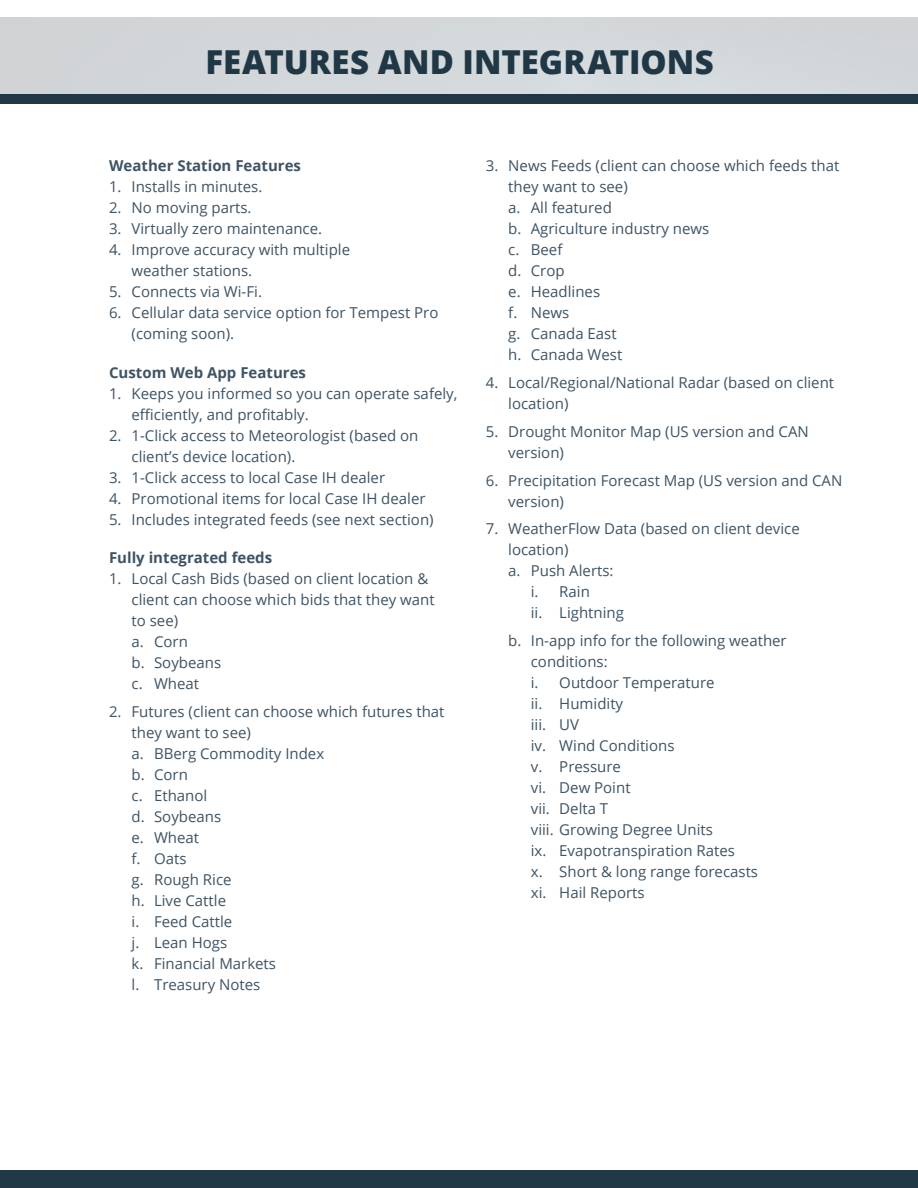
<style>
.page{position:relative;width:918px;height:1188px;background:#fff}
.page>*{position:absolute;margin:0;border:0;box-sizing:border-box;transform-origin:0 0}
.t1{font:800 33px "Open Sans";color:#203746}
.t2{font:15px/21px "Open Sans";color:#3e5364}
.t3{font:700 15px "Open Sans";color:#3e5364}
</style>
<div class="page">
<div style="left:0;top:1171px;width:918px;height:17px;background:#203746"></div>
<div style="left:0;top:17px;width:918px;height:84px;background:#d3d7da"></div>
<div style="left:1px;top:94px;width:917px;height:10px;background:#203746"></div>
<h1 class="t1" style="left:205px;top:37px;width:510px">FEATURES AND INTEGRATIONS</h1>
<p class="t3" style="left:109px;top:155px;width:193px">Weather Station Features</p>
<p class="t2" style="left:109px;top:176px;width:155px">1. Installs in minutes.</p>
<p class="t2" style="left:109px;top:197px;width:144px">2. No moving parts.</p>
<p class="t2" style="left:109px;top:218px;width:215px">3. Virtually zero maintenance.</p>
<p class="t2" style="left:132px;top:239px;width:220px;text-indent:-22px">4. Improve accuracy with multiple weather stations.</p>
<p class="t2" style="left:109px;top:281px;width:154px">5. Connects via Wi-Fi.</p>
<p class="t2" style="left:132px;top:302px;width:308px;text-indent:-22px">6. Cellular data service option for Tempest Pro (coming soon).</p>
<p class="t3" style="left:109px;top:362px;width:198px">Custom Web App Features</p>
<p class="t2" style="left:132px;top:382px;width:327px;text-indent:-22px">1. Keeps you informed so you can operate safely, efficiently, and profitably.</p>
<p class="t2" style="left:132px;top:424px;width:288px;text-indent:-22px">2. 1-Click access to Meteorologist (based on client’s device location).</p>
<p class="t2" style="left:109px;top:466px;width:278px">3. 1-Click access to local Case IH dealer</p>
<p class="t2" style="left:109px;top:487px;width:318px">4. Promotional items for local Case IH dealer</p>
<p class="t2" style="left:109px;top:508px;width:326px">5. Includes integrated feeds (see next section)</p>
<p class="t3" style="left:109px;top:547px;width:165px">Fully integrated feeds</p>
<p class="t2" style="left:132px;top:567px;width:305px;text-indent:-22px">1. Local Cash Bids (based on client location &amp; client can choose which bids that they want to see)<br>a. Corn<br>b. Soybeans<br>c. Wheat</p>
<p class="t2" style="left:132px;top:700px;width:315px;text-indent:-22px">2. Futures (client can choose which futures that they want to see)<br>a. BBerg Commodity Index<br>b. Corn<br>c. Ethanol<br>d. Soybeans<br>e. Wheat<br>f. Oats<br>g. Rough Rice<br>h. Live Cattle<br>i. Feed Cattle<br>j. Lean Hogs<br>k. Financial Markets<br>l. Treasury Notes</p>
<p class="t2" style="left:508px;top:155px;width:333px;text-indent:-22px">3. News Feeds (client can choose which feeds that they want to see)<br>a. All featured<br>b. Agriculture industry news<br>c. Beef<br>d. Crop<br>e. Headlines<br>f. News<br>g. Canada East<br>h. Canada West</p>
<p class="t2" style="left:508px;top:372px;width:327px;text-indent:-22px">4. Local/Regional/National Radar (based on client location)</p>
<p class="t2" style="left:508px;top:420px;width:302px;text-indent:-22px">5. Drought Monitor Map (US version and CAN version)</p>
<p class="t2" style="left:508px;top:469px;width:336px;text-indent:-22px">6. Precipitation Forecast Map (US version and CAN version)</p>
<p class="t2" style="left:486px;top:518px;width:315px">7. WeatherFlow Data (based on client device</p>
<p class="t2" style="left:508px;top:539px;width:62px">location)</p>
<p class="t2" style="left:508px;top:560px;width:107px">a. Push Alerts:</p>
<p class="t2" style="left:531px;top:581px;width:61px">i. Rain</p>
<p class="t2" style="left:531px;top:602px;width:95px">ii. Lightning</p>
<p class="t2" style="left:531px;top:630px;width:257px;text-indent:-22px">b. In-app info for the following weather conditions:<br>i. Outdoor Temperature<br>ii. Humidity<br>iii. UV<br>iv. Wind Conditions<br>v. Pressure<br>vi. Dew Point<br>vii. Delta T<br>viii. Growing Degree Units<br>ix. Evapotranspiration Rates<br>x. Short &amp; long range forecasts<br>xi. Hail Reports</p>
</div>
